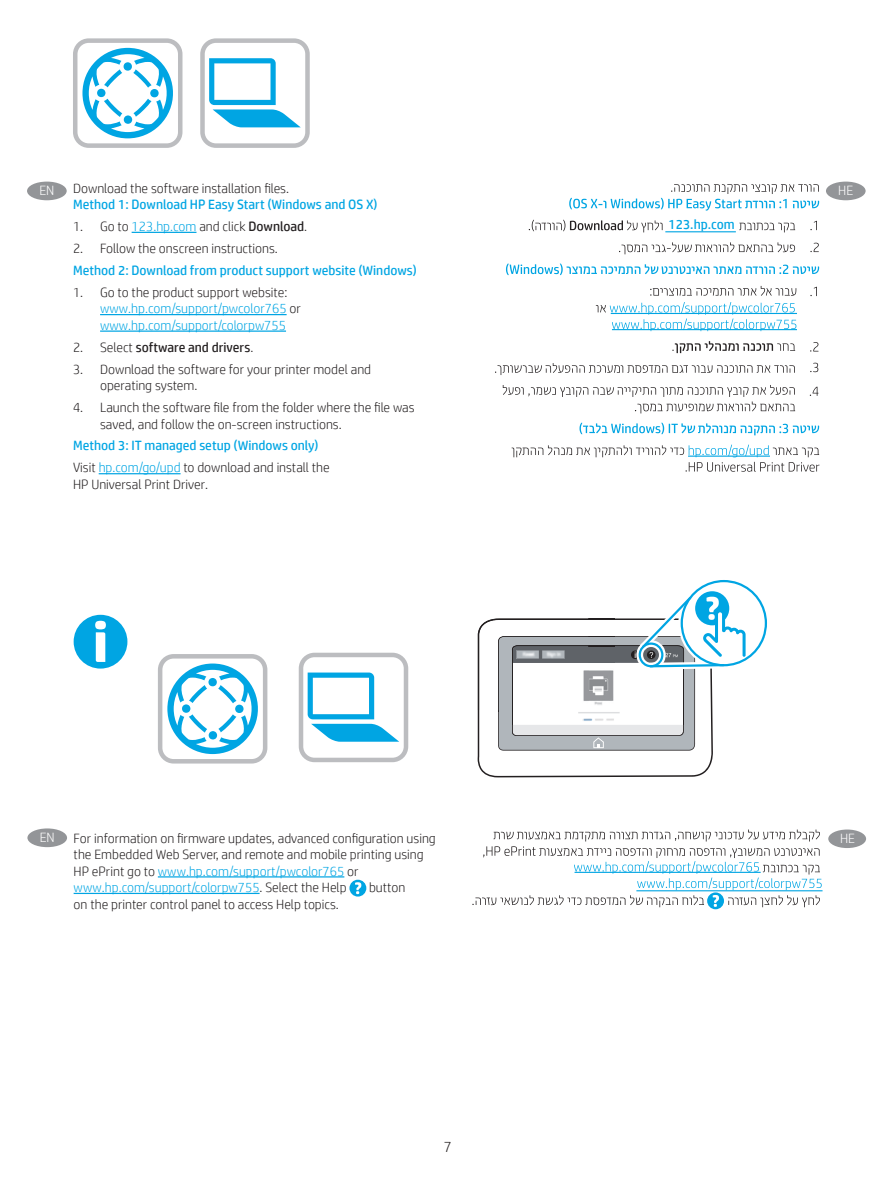
<style>
.page{position:relative;width:894px;height:1190px;background:#fff}
.page>*{position:absolute;margin:0;border:0;box-sizing:border-box;transform-origin:0 0}
.t1{font:300 15px "HP Simplified";color:#231f20}
.t2{font:300 13.5px/16.5px "HP Simplified";color:#231f20}
.t3{font:13.5px/21.9px "HP Simplified";color:#00a5e3}
.t4{font:300 13.5px/16.5px "HP Simplified";color:#00a5e3}
.t5{font:13.5px "HP Simplified";color:#231f20}
.t6{font:300 13.5px "HP Simplified";color:#fff}
.s1{color:#00a5e3}
.s2{font-weight:400}
.s3{color:#231f20}
.s4{font-weight:300}
.s5{font-weight:300;color:#231f20}
</style>
<div class="page">
<div style="left:200px;top:38px;width:109px;height:110px;border:4px solid #bcbdc0;border-radius:14px"></div>
<svg style="left:209px;top:58px;width:91px;height:69px"></svg>
<div style="left:73px;top:38px;width:109px;height:110px;border:4px solid #bcbdc0;border-radius:14px"></div>
<svg style="left:82px;top:48px;width:95px;height:90px"></svg>
<div style="left:27px;top:181px;width:40px;height:19px;background:#939598;border-radius:50%"></div>
<hr style="left:132px;top:232px;width:64px;height:1px;background:#00a5e3">
<hr style="left:100px;top:314px;width:186px;height:1px;background:#00a5e3">
<hr style="left:100px;top:330px;width:186px;height:1px;background:#00a5e3">
<hr style="left:99px;top:473px;width:81px;height:1px;background:#00a5e3">
<div style="left:27px;top:828px;width:40px;height:19px;background:#939598;border-radius:50%"></div>
<hr style="left:158px;top:876px;width:186px;height:1px;background:#00a5e3">
<hr style="left:74px;top:892px;width:185px;height:1px;background:#00a5e3">
<svg style="left:349px;top:879px;width:17px;height:17px"></svg>
<div style="left:828px;top:829px;width:37px;height:18px;background:#939598;border-radius:50%"></div>
<div style="left:825px;top:181px;width:40px;height:19px;background:#939598;border-radius:50%"></div>
<hr style="left:636px;top:890px;width:186px;height:1px;background:#00a5e3">
<svg style="left:472px;top:829px;width:349px;height:80px"></svg>
<svg style="left:511px;top:444px;width:308px;height:27px"></svg>
<svg style="left:579px;top:422px;width:239px;height:13px"></svg>
<svg style="left:502px;top:385px;width:292px;height:28px"></svg>
<svg style="left:495px;top:363px;width:299px;height:12px"></svg>
<svg style="left:672px;top:341px;width:122px;height:12px"></svg>
<svg style="left:650px;top:286px;width:146px;height:10px"></svg>
<svg style="left:506px;top:263px;width:312px;height:12px"></svg>
<svg style="left:619px;top:242px;width:199px;height:12px"></svg>
<svg style="left:739px;top:221px;width:77px;height:11px"></svg>
<svg style="left:528px;top:220px;width:134px;height:12px"></svg>
<svg style="left:569px;top:184px;width:249px;height:26px"></svg>
<hr style="left:665px;top:231px;width:70px;height:1px;background:#00a5e3">
<svg style="left:595px;top:302px;width:201px;height:29px"></svg>
<svg style="left:809px;top:386px;width:9px;height:10px"></svg>
<svg style="left:810px;top:362px;width:8px;height:10px"></svg>
<svg style="left:810px;top:342px;width:8px;height:9px"></svg>
<div style="left:158px;top:654px;width:109px;height:109px;border:4px solid #bcbdc0;border-radius:14px"></div>
<svg style="left:167px;top:663px;width:95px;height:91px"></svg>
<svg style="left:477px;top:580px;width:290px;height:197px"></svg>
<svg style="left:74px;top:614px;width:53px;height:54px"></svg>
<div style="left:298px;top:652px;width:110px;height:110px;border:4px solid #bcbdc0;border-radius:14px"></div>
<svg style="left:307px;top:672px;width:92px;height:69px"></svg>
<p class="t6" style="left:39px;top:182px;width:17px">EN</p>
<p class="t2" style="left:73px;top:179px;width:217px">Download the software installation files.</p>
<p class="t3" style="left:73px;top:193px;width:306px">Method 1: Download HP Easy Start (Windows and OS X)</p>
<p class="t2" style="left:73px;top:218px;width:236px">1. Go to <span class="s1">123.hp.com</span> and click <span class="s2">Download</span>.</p>
<p class="t2" style="left:73px;top:239px;width:206px">2. Follow the onscreen instructions.</p>
<p class="t3" style="left:73px;top:259px;width:345px">Method 2: Download from product support website (Windows)</p>
<p class="t4" style="left:100px;top:283px;width:202px;text-indent:-27px"><span class="s3">1. Go to the product support website: </span>www.hp.com/support/pwcolor765 <span class="s3">or </span>www.hp.com/support/colorpw755</p>
<p class="t5" style="left:73px;top:338px;width:182px"><span class="s4">2. Select</span> software and drivers<span class="s4">.</span></p>
<p class="t2" style="left:100px;top:360px;width:272px;text-indent:-27px">3. Download the software for your printer model and operating system.</p>
<p class="t2" style="left:100px;top:398px;width:316px;text-indent:-27px">4. Launch the software file from the folder where the file was saved, and follow the on-screen instructions.</p>
<p class="t3" style="left:73px;top:434px;width:258px">Method 3: IT managed setup (Windows only)<br><span class="s5">Visit</span> <span class="s4">hp.com/go/upd</span> <span class="s5">to download and install the</span></p>
<p class="t2" style="left:73px;top:475px;width:137px">HP Universal Print Driver.</p>
<p class="t6" style="left:40px;top:828px;width:17px">EN</p>
<p class="t2" style="left:74px;top:829px;width:363px">For information on firmware updates, advanced configuration using the Embedded Web Server, and remote and mobile printing using HP ePrint go to <span class="s1">www.hp.com/support/pwcolor765</span> or <span class="s1">www.hp.com/support/colorpw755</span>. Select the Help</p>
<p class="t2" style="left:369px;top:878px;width:38px">button</p>
<p class="t2" style="left:74px;top:895px;width:267px">on the printer control panel to access Help topics.</p>
<p class="t1" style="left:443px;top:1136px;width:10px">7</p>
<p class="t3" style="left:668px;top:213px;width:68px">123.hp.com</p>
<p class="t6" style="left:838px;top:182px;width:16px">HE</p>
<p class="t6" style="left:839px;top:829px;width:16px">HE</p>
</div>
